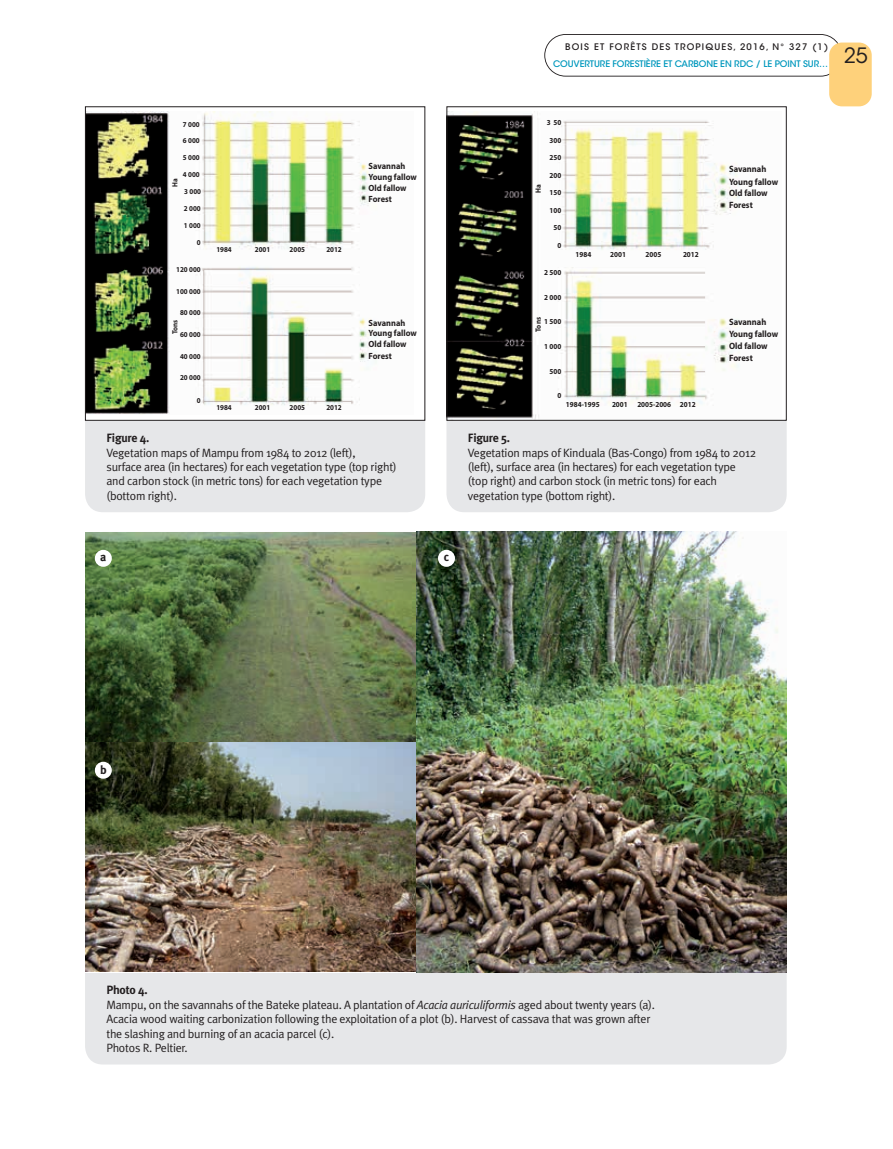
<style>
.page{position:relative;width:893px;height:1149px;background:#fff}
.page>*{position:absolute;margin:0;border:0;box-sizing:border-box;transform-origin:0 0}
.t1{font:21px "ITC Avant Garde Std";color:#231f20}
.t2{font:12px/14.4px "Meta Plus Normal";letter-spacing:-.02em;color:#231f20}
.t3{font:700 12px "Meta Plus";letter-spacing:-.02em;color:#231f20}
.t4{font:700 9.15px/12.1px "Myriad";color:#231f20;scale:.93 1}
.t5{font:700 9px/10.9px "Myriad";color:#231f20;scale:.93 1}
.t6{font:500 9px "ITC Avant Garde Std";letter-spacing:-.01em;color:#0098bd}
.t7{font:500 9px "ITC Avant Garde Std";letter-spacing:.13em;color:#231f20}
.t8{font:700 7.65px "Myriad";color:#231f20;scale:.93 1}
.t9{font:700 7.5px/16px "Myriad";color:#231f20;scale:.93 1}
.s1{font-style:italic}
</style>
<div class="page">
<div style="left:85px;top:334px;width:340px;height:178px;background:#e6e7e9;border-radius:18px"></div>
<div style="left:85px;top:531px;width:702px;height:533px;background:#e6e7e9;border-radius:18px"></div>
<div style="left:446px;top:334px;width:341px;height:178px;background:#e6e7e9;border-radius:18px"></div>
<div style="left:85px;top:107px;width:340px;height:313px;background:#fff"></div>
<img style="left:87px;top:112px;width:290px;height:302px">
<div style="left:85px;top:106px;width:340px;height:314px;border:1px solid #231f20"></div>
<img style="left:85px;top:532px;width:332px;height:210px">
<img style="left:85px;top:742px;width:332px;height:229px">
<img style="left:417px;top:531px;width:369px;height:441px">
<div style="left:447px;top:107px;width:339px;height:313px;background:#fff"></div>
<img style="left:448px;top:112px;width:292px;height:306px">
<div style="left:446px;top:106px;width:341px;height:314px;border:1px solid #231f20"></div>
<div style="left:95px;top:549px;width:17px;height:17px;background:#fff;border-radius:50%"></div>
<div style="left:438px;top:549px;width:17px;height:17px;background:#fff;border-radius:50%"></div>
<div style="left:95px;top:761px;width:17px;height:17px;background:#fff;border-radius:50%"></div>
<svg style="left:544px;top:34px;width:298px;height:43px"></svg>
<div style="left:829px;top:43px;width:43px;height:63px;background:#fed17b;border-radius:13px"></div>
<p class="t7" style="left:565px;top:41px;width:264px">BOIS ET FORÊTS DES TROPIQUES, 2016, N° 327 (1)</p>
<p class="t6" style="left:553px;top:58px;width:33px">COUVERTURE</p>
<p class="t6" style="left:613px;top:58px;width:6px">FORESTI</p>
<p class="t6" style="left:646px;top:58px;width:60px">ÈRE ET CARBONE</p>
<p class="t6" style="left:720px;top:58px;width:109px">EN RDC / LE POINT SUR…</p>
<h1 class="t1" style="left:844px;top:43px;width:26px">25</h1>
<p class="t9" style="left:183px;top:117px;width:20px">7 000<br>6 000</p>
<p class="t9" style="left:183px;top:150px;width:20px">5 000</p>
<p class="t9" style="left:183px;top:167px;width:20px">4 000</p>
<p class="t9" style="left:167px;top:187px;width:11px;rotate:-90deg">Ha</p>
<p class="t9" style="left:184px;top:184px;width:20px">3 000</p>
<p class="t5" style="left:369px;top:161px;width:53px">Savannah<br>Young fallow<br>Old fallow<br>Forest</p>
<p class="t8" style="left:547px;top:119px;width:17px">3 50</p>
<p class="t8" style="left:549px;top:136px;width:14px">300</p>
<p class="t8" style="left:549px;top:154px;width:14px">250</p>
<p class="t8" style="left:534px;top:192px;width:11px;rotate:-90deg">Ha</p>
<p class="t8" style="left:549px;top:171px;width:14px">200</p>
<p class="t8" style="left:549px;top:189px;width:14px">150</p>
<p class="t9" style="left:184px;top:200px;width:20px">2 000</p>
<p class="t8" style="left:549px;top:206px;width:14px">100</p>
<p class="t4" style="left:729px;top:162px;width:54px;line-height:13px">Savannah<br>Young fallow</p>
<p class="t4" style="left:729px;top:187px;width:43px;line-height:11.7px">Old fallow<br>Forest</p>
<p class="t9" style="left:184px;top:218px;width:20px">1 000</p>
<p class="t9" style="left:176px;top:261px;width:28px">120 000</p>
<p class="t9" style="left:176px;top:283px;width:28px">100 000</p>
<p class="t9" style="left:180px;top:305px;width:24px">80 000</p>
<p class="t9" style="left:180px;top:326px;width:24px">60 000</p>
<p class="t9" style="left:180px;top:349px;width:24px">40 000</p>
<p class="t9" style="left:180px;top:370px;width:24px">20 000</p>
<p class="t9" style="left:197px;top:392px;width:6px">0</p>
<p class="t9" style="left:197px;top:234px;width:6px">0</p>
<p class="t9" style="left:167px;top:334px;width:17px;rotate:-90deg">Tons</p>
<p class="t9" style="left:216px;top:242px;width:18px">1984</p>
<p class="t9" style="left:255px;top:242px;width:18px">2001</p>
<p class="t9" style="left:290px;top:242px;width:18px">2005</p>
<p class="t9" style="left:326px;top:242px;width:18px">2012</p>
<p class="t9" style="left:216px;top:399px;width:18px">1984</p>
<p class="t9" style="left:255px;top:399px;width:18px">2001</p>
<p class="t9" style="left:290px;top:399px;width:18px">2005</p>
<p class="t9" style="left:326px;top:399px;width:18px">2012</p>
<p class="t5" style="left:369px;top:318px;width:53px;line-height:9.6px">Savannah<br>Young fallow</p>
<p class="t5" style="left:369px;top:339px;width:42px;line-height:11.6px">Old fallow<br>Forest</p>
<p class="t8" style="left:553px;top:224px;width:10px">50</p>
<p class="t8" style="left:557px;top:241px;width:6px">0</p>
<p class="t8" style="left:544px;top:268px;width:20px">2 500</p>
<p class="t8" style="left:544px;top:293px;width:20px">2 000</p>
<p class="t8" style="left:544px;top:317px;width:20px">1 500</p>
<p class="t8" style="left:544px;top:342px;width:20px">1 000</p>
<p class="t8" style="left:549px;top:367px;width:14px">500</p>
<p class="t8" style="left:557px;top:391px;width:6px">0</p>
<p class="t8" style="left:534px;top:332px;width:17px;rotate:-90deg">Tons</p>
<p class="t8" style="left:576px;top:251px;width:18px">1984</p>
<p class="t8" style="left:610px;top:251px;width:18px">2001</p>
<p class="t8" style="left:646px;top:251px;width:18px">2005</p>
<p class="t8" style="left:566px;top:400px;width:38px">1984-1995</p>
<p class="t8" style="left:612px;top:400px;width:18px">2001</p>
<p class="t8" style="left:637px;top:400px;width:38px">2005-2006</p>
<p class="t8" style="left:683px;top:251px;width:18px">2012</p>
<p class="t8" style="left:680px;top:400px;width:18px">2012</p>
<p class="t4" style="left:729px;top:316px;width:54px">Savannah<br>Young fallow<br>Old fallow<br>Forest</p>
<p class="t3" style="left:106px;top:431px;width:44px">Figure 4.</p>
<p class="t2" style="left:106px;top:445px;width:292px">Vegetation maps of Mampu from 1984 to 2012 (left),<br>surface area (in hectares) for each vegetation type (top right) and carbon stock (in metric tons) for each vegetation type (bottom right).</p>
<p class="t3" style="left:468px;top:431px;width:44px">Figure 5.</p>
<p class="t2" style="left:468px;top:445px;width:290px">Vegetation maps of Kinduala (Bas-Congo) from 1984 to 2012 (left), surface area (in hectares) for each vegetation type (top right) and carbon stock (in metric tons) for each vegetation type (bottom right).</p>
<p class="t3" style="left:100px;top:550px;width:8px">a</p>
<p class="t3" style="left:444px;top:550px;width:7px">c</p>
<p class="t3" style="left:100px;top:762px;width:8px">b</p>
<p class="t3" style="left:106px;top:983px;width:43px">Photo 4.</p>
<p class="t2" style="left:106px;top:997px;width:550px">Mampu, on the savannahs of the Bateke plateau. A plantation of <span class="s1">Acacia auriculiformis</span> aged about twenty years (a).<br>Acacia wood waiting carbonization following the exploitation of a plot (b). Harvest of cassava that was grown after the slashing and burning of an acacia parcel (c).<br>Photos R. Peltier.</p>
</div>
